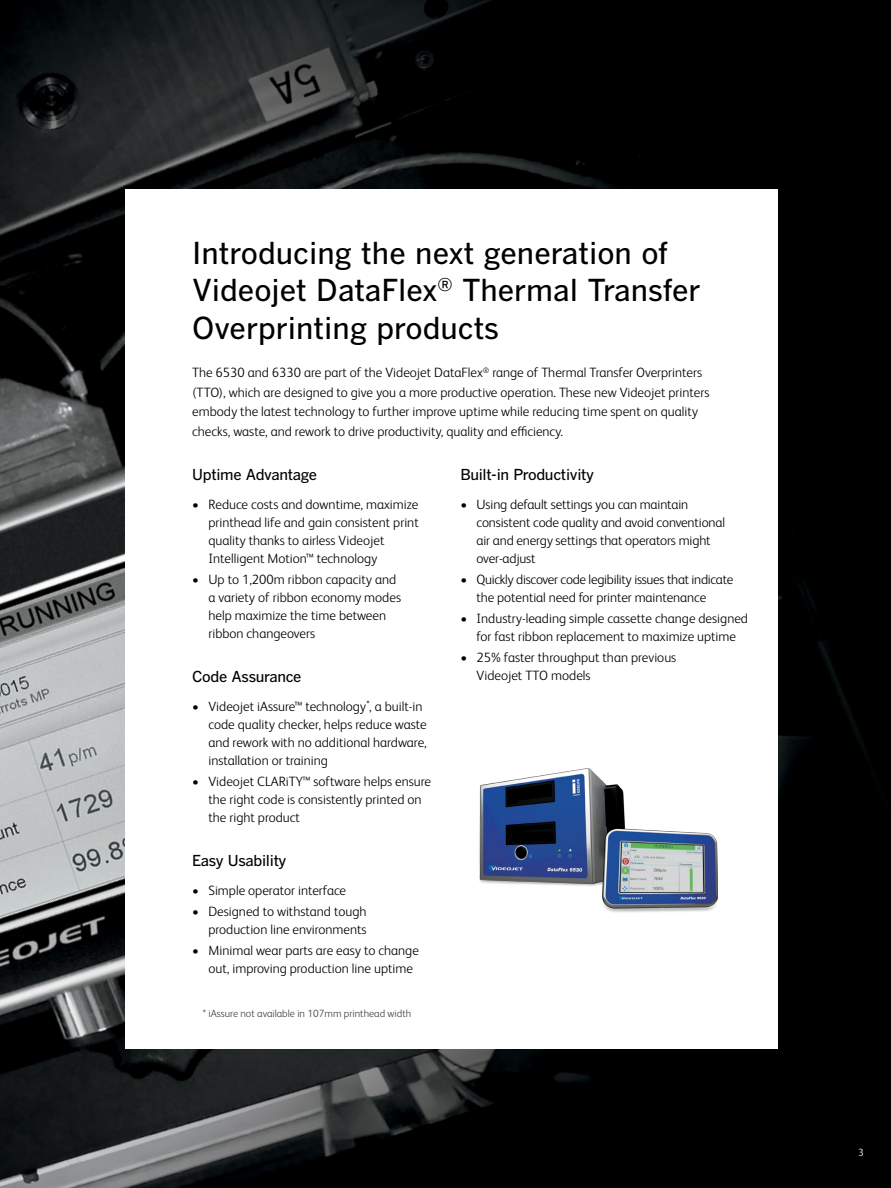
<style>
.page{position:relative;width:891px;height:1188px;background:#fff}
.page>*{position:absolute;margin:0;border:0;box-sizing:border-box;transform-origin:0 0}
.t1{font:500 30px/37.5px "Benton Gothic";color:#000}
.t2{font:500 15px "Benton Gothic";letter-spacing:-.02em;color:#000}
.t3{font:300 13.5px/18px "FS Albert Pro";color:#000}
.t4{font:300 13.5px/18px "FS Albert Pro";letter-spacing:-.02em;color:#000}
.t5{font:300 10.5px "FS Albert Pro";color:#414042}
.t6{font:300 10.5px "FS Albert Pro";color:#fff}
</style>
<div class="page">
<img style="left:0;top:0;width:891px;height:1188px">
<div style="left:125px;top:189px;width:653px;height:860px;background:#fff"></div>
<img style="left:479px;top:768px;width:146px;height:118px">
<img style="left:600px;top:816px;width:118px;height:96px">
<h1 class="t1" style="left:192px;top:235px;width:510px">Introducing the next generation of<br>Videojet DataFlex<sup>®</sup> Thermal Transfer<br>Overprinting products</h1>
<p class="t3" style="left:192px;top:362px;width:519px;line-height:19.5px">The 6530 and 6330 are part of the Videojet DataFlex<sup>®</sup> range of Thermal Transfer Overprinters (TTO), which are designed to give you a more productive operation. These new Videojet printers embody the latest technology to further improve uptime while reducing time spent on quality checks, waste, and rework to drive productivity, quality and efficiency.</p>
<p class="t2" style="left:192px;top:466px;width:126px">Uptime Advantage</p>
<p class="t3" style="left:208px;top:494px;width:212px;text-indent:-16px">• Reduce costs and downtime, maximize printhead life and gain consistent print quality thanks to airless Videojet Intelligent Motion™ technology</p>
<p class="t3" style="left:208px;top:570px;width:194px;text-indent:-16px">• Up to 1,200m ribbon capacity and a variety of ribbon economy modes help maximize the time between ribbon changeovers</p>
<p class="t2" style="left:192px;top:668px;width:111px">Code Assurance</p>
<p class="t3" style="left:208px;top:696px;width:220px;text-indent:-16px">• Videojet iAssure™ technology<sup>*</sup>, a built-in code quality checker, helps reduce waste and rework with no additional hardware, installation or training</p>
<p class="t3" style="left:208px;top:771px;width:224px;text-indent:-16px">• Videojet CLARiTY™ software helps ensure the right code is consistently printed on the right product</p>
<p class="t2" style="left:192px;top:852px;width:96px">Easy Usability</p>
<p class="t3" style="left:192px;top:880px;width:155px">• Simple operator interface</p>
<p class="t3" style="left:192px;top:901px;width:176px;text-align:right">• Designed to withstand tough production line environments</p>
<p class="t3" style="left:208px;top:941px;width:212px;text-indent:-16px">• Minimal wear parts are easy to change out, improving production line uptime</p>
<p class="t2" style="left:460px;top:466px;width:135px">Built-in Productivity</p>
<p class="t3" style="left:477px;top:494px;width:250px;text-indent:-16px">• Using default settings you can maintain consistent code quality and avoid conventional air and energy settings that operators might over-adjust</p>
<p class="t4" style="left:477px;top:570px;width:258px;text-indent:-16px">• Quickly discover code legibility issues that indicate the potential need for printer maintenance</p>
<p class="t3" style="left:460px;top:609px;width:289px;text-align:center">• Industry-leading simple cassette change designed for fast ribbon replacement to maximize uptime</p>
<p class="t3" style="left:477px;top:648px;width:201px;text-indent:-16px">• 25% faster throughput than previous<br>Videojet TTO models</p>
<p class="t5" style="left:203px;top:1006px;width:210px">* iAssure not available in 107mm printhead width</p>
<p class="t6" style="left:858px;top:1145px;width:7px">3</p>
</div>
